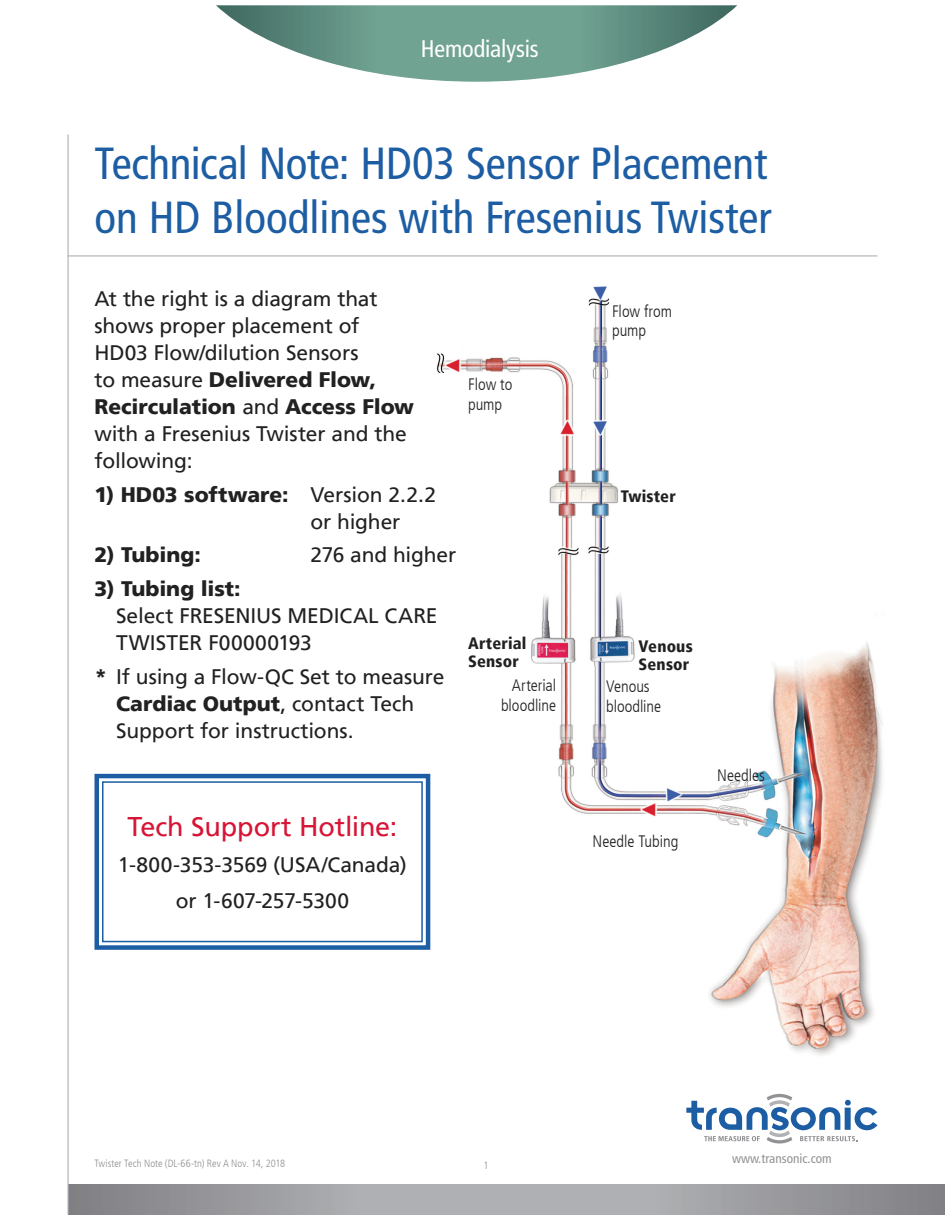
<style>
.page{position:relative;width:945px;height:1215px;background:#fff}
.page>*{position:absolute;margin:0;border:0;box-sizing:border-box;transform-origin:0 0}
.t1{font:condensed 45px/54px "Frutiger LT";color:#1c5da3}
.t2{font:27px "Frutiger LT";letter-spacing:-.005em;color:#d71435}
.t3{font:condensed 24px "Frutiger LT";letter-spacing:-.005em;color:#fff}
.t4{font:21px/27px "Frutiger LT";letter-spacing:-.005em;color:#222121}
.t5{font:900 21px "Frutiger LT";letter-spacing:-.005em;color:#222121}
.t6{font:300 condensed 16.5px/19.5px "Frutiger LT";color:#222121}
.t7{font:900 condensed 16.5px/18px "Frutiger LT";letter-spacing:.01em;color:#222121}
.t8{font:condensed 13.2px "Frutiger LT";color:#929296}
.t9{font:300 condensed 10.5px "Frutiger LT";letter-spacing:.005em;color:#929296}
.s1{font-weight:900}
</style>
<div class="page">
<svg style="left:69px;top:1184px;width:876px;height:31px;background:#9e9fa2"></svg>
<img style="left:437px;top:286px;width:447px;height:769px">
<svg style="left:216px;top:5px;width:521px;height:77px"></svg>
<svg style="left:686px;top:1094px;width:192px;height:50px"></svg>
<hr style="left:68px;top:255px;width:810px;height:1px;background:#aeb0b4">
<hr style="left:68px;top:134px;width:1px;height:1080px;background:#aeb0b4">
<svg style="left:94px;top:773px;width:337px;height:177px"></svg>
<div style="left:102px;top:781px;width:321px;height:161px;border:2px solid #1c5da3"></div>
<p class="t3" style="left:421px;top:35px;width:119px">Hemodialysis</p>
<h1 class="t1" style="left:94px;top:137px;width:679px">Technical Note: HD03 Sensor Placement on HD Bloodlines with Fresenius Twister</h1>
<p class="t4" style="left:94px;top:285px;width:321px">At the right is a diagram that shows proper placement of<br>HD03 Flow/dilution Sensors<br>to measure <span class="s1">Delivered Flow,<br>Recirculation</span> and <span class="s1">Access Flow </span>with a Fresenius Twister and the following:</p>
<p class="t4" style="left:310px;top:481px;width:127px;text-indent:-216px"><span class="s1">1) HD03 software:</span> Version 2.2.2 or higher</p>
<p class="t5" style="left:94px;top:542px;width:108px">2) Tubing:</p>
<p class="t4" style="left:311px;top:542px;width:147px">276 and higher</p>
<p class="t5" style="left:94px;top:576px;width:148px">3) Tubing list:</p>
<p class="t4" style="left:116px;top:602px;width:323px">Select FRESENIUS MEDICAL CARE<br>TWISTER F00000193</p>
<p class="t4" style="left:116px;top:663px;width:330px;text-indent:-22px"><span class="s1">*</span> If using a Flow-QC Set to measure<br><span class="s1">Cardiac Output</span>, contact Tech<br>Support for instructions.</p>
<p class="t6" style="left:468px;top:375px;width:46px">Flow to pump</p>
<p class="t7" style="left:468px;top:634px;width:60px">Arterial<br>Sensor</p>
<p class="t6" style="left:501px;top:676px;width:57px;text-align:right">Arterial bloodline</p>
<p class="t2" style="left:128px;top:811px;width:271px">Tech Support Hotline:</p>
<p class="t4" style="left:118px;top:847px;width:290px;line-height:36px;text-align:center">1-800-353-3569 (USA/Canada) or 1-607-257-5300</p>
<p class="t6" style="left:612px;top:302px;width:62px">Flow from pump</p>
<p class="t7" style="left:621px;top:487px;width:57px">Twister</p>
<p class="t7" style="left:639px;top:638px;width:56px">Venous<br>Sensor</p>
<p class="t6" style="left:606px;top:677px;width:57px">Venous bloodline</p>
<p class="t6" style="left:593px;top:832px;width:87px">Needle Tubing</p>
<p class="t6" style="left:717px;top:766px;width:49px">Needles</p>
<p class="t9" style="left:94px;top:1158px;width:192px">Twister Tech Note (DL-66-tn) Rev A Nov. 14, 2018</p>
<p class="t9" style="left:483px;top:1159px;width:7px">1</p>
<p class="t8" style="left:732px;top:1150px;width:101px">www.transonic.com</p>
</div>
